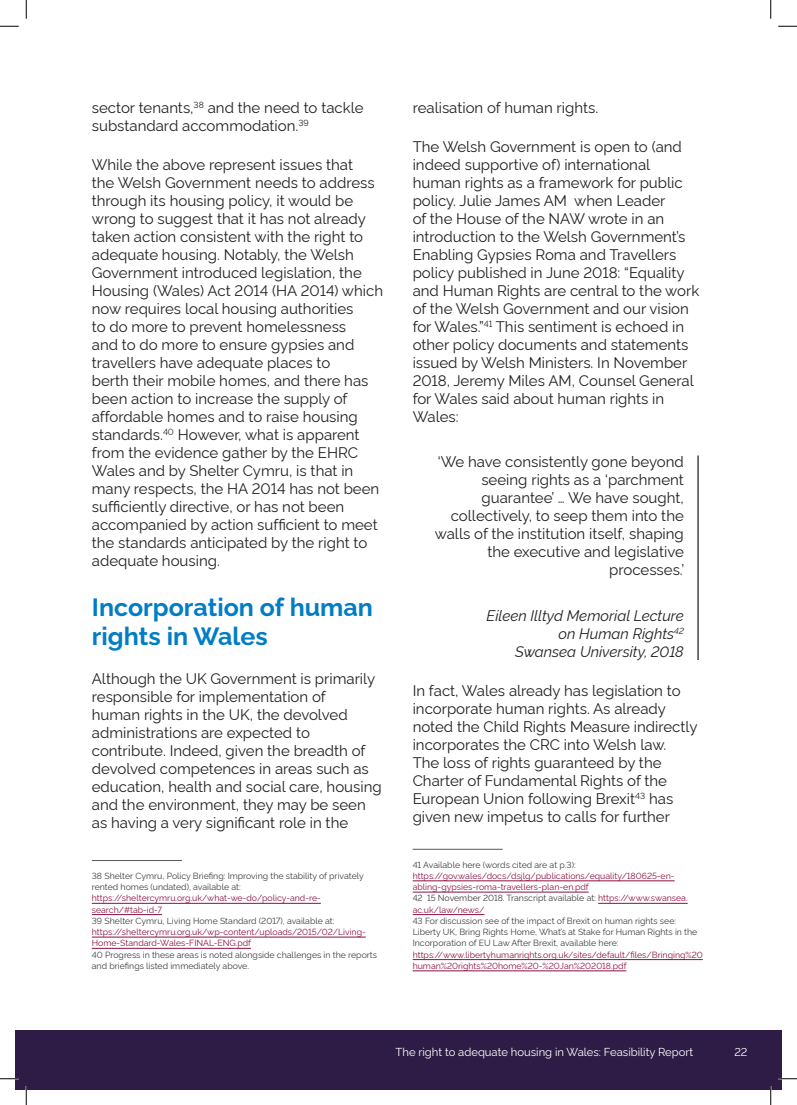
<style>
.page{position:relative;width:797px;height:1105px;background:#fff}
.page>*{position:absolute;margin:0;border:0;box-sizing:border-box;transform-origin:0 0}
.t1{font:700 25px/28.8px "Rawline";color:#007dc5}
.t2{font:15px/18px "Rawline";color:#231f20}
.t3{font:italic 15px/18px "Rawline";color:#231f20;text-align:right}
.t4{font:11.25px "Rawline";color:#fff}
.t5{font:8.75px/11.2px "Rawline";color:#8b1141}
.t6{font:8.75px/11.2px "Rawline";color:#3e3e3f}
.s1{color:#3e3e3f}
</style>
<div class="page">
<div style="left:16px;top:1030px;width:765px;height:59px;background:#2e1c46"></div>
<hr style="left:92px;top:860px;width:90px;height:1px;background:#57585a">
<hr style="left:92px;top:903px;width:229px;height:1px;background:#8b1141">
<hr style="left:92px;top:914px;width:70px;height:1px;background:#8b1141">
<hr style="left:92px;top:937px;width:274px;height:1px;background:#8b1141">
<hr style="left:92px;top:948px;width:159px;height:1px;background:#8b1141">
<hr style="left:697px;top:455px;width:1px;height:205px;background:#231f20">
<hr style="left:412px;top:849px;width:90px;height:1px;background:#57585a">
<hr style="left:412px;top:881px;width:262px;height:1px;background:#8b1141">
<hr style="left:412px;top:892px;width:176px;height:1px;background:#8b1141">
<hr style="left:598px;top:903px;width:89px;height:1px;background:#8b1141">
<hr style="left:412px;top:914px;width:72px;height:1px;background:#8b1141">
<hr style="left:412px;top:959px;width:291px;height:1px;background:#8b1141">
<hr style="left:412px;top:971px;width:214px;height:1px;background:#8b1141">
<svg style="left:0;top:25px;width:19px;height:2px"></svg>
<svg style="left:778px;top:25px;width:19px;height:2px"></svg>
<svg style="left:0;top:1078px;width:19px;height:1px"></svg>
<svg style="left:778px;top:1078px;width:19px;height:1px"></svg>
<svg style="left:25px;top:0;width:2px;height:19px"></svg>
<svg style="left:25px;top:1086px;width:2px;height:19px"></svg>
<svg style="left:770px;top:0;width:1px;height:19px"></svg>
<svg style="left:770px;top:1086px;width:1px;height:19px"></svg>
<p class="t2" style="left:92px;top:97px;width:273px">sector tenants,<sup>38</sup> and the need to tackle substandard accommodation.<sup>39</sup></p>
<p class="t2" style="left:92px;top:154px;width:293px">While the above represent issues that<br>the Welsh Government needs to address through its housing policy, it would be wrong to suggest that it has not already taken action consistent with the right to adequate housing. Notably, the Welsh Government introduced legislation, the Housing (Wales) Act 2014 (HA 2014) which now requires local housing authorities<br>to do more to prevent homelessness<br>and to do more to ensure gypsies and travellers have adequate places to<br>berth their mobile homes, and there has been action to increase the supply of affordable homes and to raise housing standards.<sup>40</sup> However, what is apparent from the evidence gather by the EHRC Wales and by Shelter Cymru, is that in many respects, the HA 2014 has not been sufficiently directive, or has not been accompanied by action sufficient to meet the standards anticipated by the right to adequate housing.</p>
<h1 class="t1" style="left:92px;top:590px;width:283px">Incorporation of human rights in Wales</h1>
<p class="t2" style="left:92px;top:668px;width:291px">Although the UK Government is primarily responsible for implementation of<br>human rights in the UK, the devolved administrations are expected to contribute. Indeed, given the breadth of devolved competences in areas such as education, health and social care, housing and the environment, they may be seen as having a very significant role in the</p>
<p class="t6" style="left:92px;top:869px;width:273px">38 Shelter Cymru, Policy Briefing: Improving the stability of privately rented homes (undated), available at:</p>
<p class="t5" style="left:92px;top:892px;width:230px">https://sheltercymru.org.uk/what-we-do/policy-and-re&shy;search/#tab-id-7</p>
<p class="t6" style="left:92px;top:914px;width:244px">39 Shelter Cymru, Living Home Standard (2017), available at:</p>
<p class="t5" style="left:92px;top:925px;width:275px">https://sheltercymru.org.uk/wp-content/uploads/2015/02/Living-<br>Home-Standard-Wales-FINAL-ENG.pdf</p>
<p class="t6" style="left:92px;top:948px;width:287px">40 Progress in these areas is noted alongside challenges in the reports and briefings listed immediately above.</p>
<p class="t2" style="left:412px;top:97px;width:187px">realisation of human rights.</p>
<p class="t2" style="left:412px;top:136px;width:288px">The Welsh Government is open to (and indeed supportive of) international human rights as a framework for public policy. Julie James AM when Leader<br>of the House of the NAW wrote in an introduction to the Welsh Government’s Enabling Gypsies Roma and Travellers policy published in June 2018: “Equality and Human Rights are central to the work of the Welsh Government and our vision for Wales.”<sup>41</sup> This sentiment is echoed in other policy documents and statements issued by Welsh Ministers. In November 2018, Jeremy Miles AM, Counsel General for Wales said about human rights in Wales:</p>
<p class="t2" style="left:435px;top:452px;width:251px;text-align:right">‘We have consistently gone beyond seeing rights as a ‘parchment guarantee’ … We have sought, collectively, to seep them into the walls of the institution itself, shaping the executive and legislative processes.’</p>
<p class="t3" style="left:486px;top:605px;width:199px">Eileen Illtyd Memorial Lecture on Human Rights<sup>42<br></sup>Swansea University, 2018</p>
<p class="t2" style="left:412px;top:680px;width:286px">In fact, Wales already has legislation to incorporate human rights. As already noted the Child Rights Measure indirectly incorporates the CRC into Welsh law.<br>The loss of rights guaranteed by the Charter of Fundamental Rights of the European Union following Brexit<sup>43</sup> has given new impetus to calls for further</p>
<p class="t6" style="left:412px;top:858px;width:164px">41 Available here (words cited are at p.3):</p>
<p class="t5" style="left:412px;top:869px;width:276px">https://gov.wales/docs/dsjlg/publications/equality/180625-en&shy;abling-gypsies-roma-travellers-plan-en.pdf<br><span class="s1">42 15 November 2018. Transcript available at:</span> https://www.swansea. ac.uk/law/news/</p>
<p class="t6" style="left:412px;top:914px;width:286px">43 For discussion see of the impact of Brexit on human rights see:<br>Liberty UK, Bring Rights Home, What’s at Stake for Human Rights in the<br>Incorporation of EU Law After Brexit, available here:</p>
<p class="t5" style="left:412px;top:948px;width:292px">https://www.libertyhumanrights.org.uk/sites/default/files/Bringing%20 human%20rights%20home%20-%20Jan%202018.pdf</p>
<p class="t4" style="left:395px;top:1043px;width:299px">The right to adequate housing in Wales: Feasibility Report</p>
<p class="t4" style="left:734px;top:1043px;width:15px">22</p>
</div>
